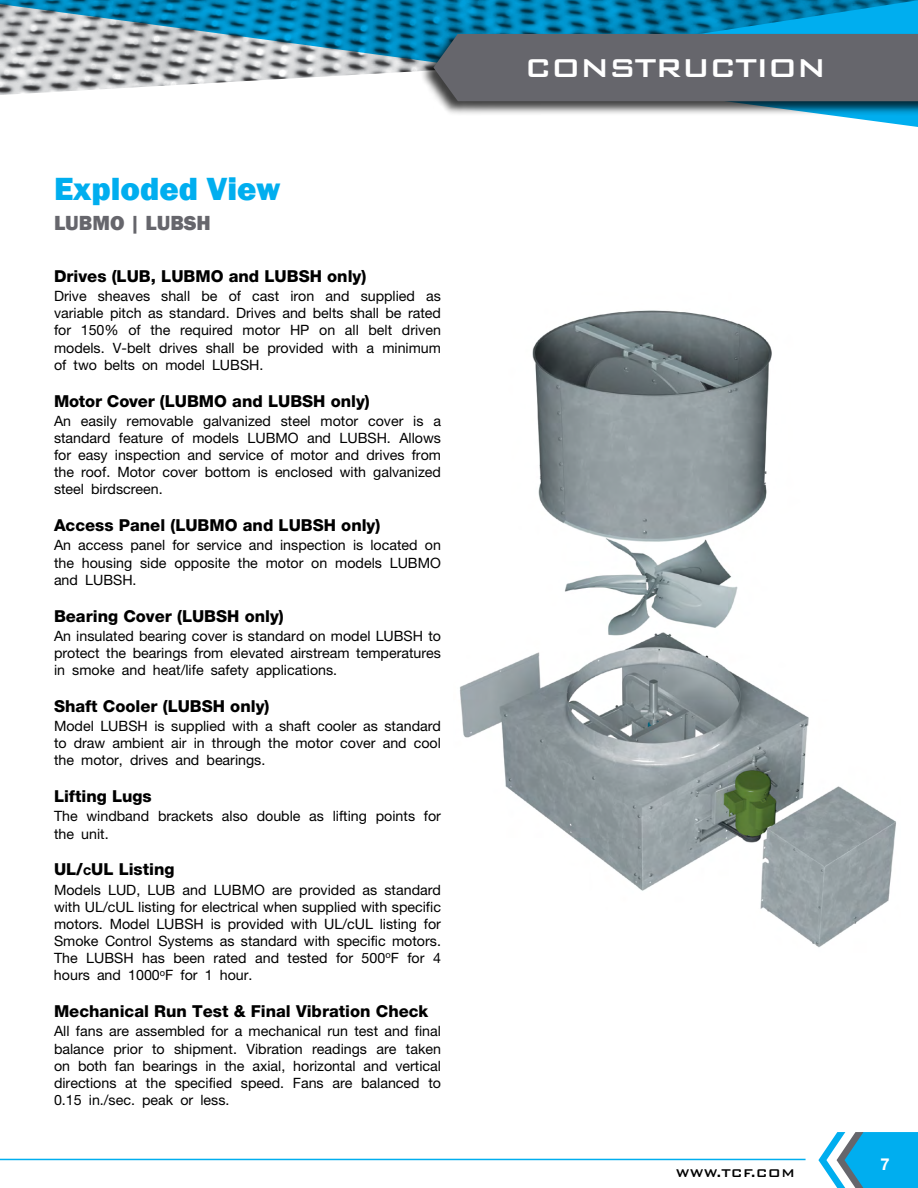
<style>
.page{position:relative;width:918px;height:1188px;background:#fff}
.page>*{position:absolute;margin:0;border:0;box-sizing:border-box;transform-origin:0 0}
.t1{font:500 34.5px "Bank Gothic BT";letter-spacing:-.04em;color:#fff}
.t2{font:800 33px "Franklin Gothic";color:#00aeef}
.t3{font:800 21px "Franklin Gothic";color:#66666c}
.t4{font:800 16.5px "Helvetica Neue";color:#000}
.t5{font:700 16.5px "Helvetica Neue";color:#fff}
.t6{font:500 15px "Bank Gothic BT";color:#000}
.t7{font:14.25px/17.1px "Helvetica Neue";color:#000;text-align:justify}
.s1{font-size:10.65px}
</style>
<div class="page">
<svg style="left:0;top:0;width:918px;height:127px"></svg>
<div style="left:419px;top:32px;width:499px;height:84px;background:#000;opacity:.75"></div>
<div style="left:434px;top:34px;width:484px;height:67px;background:#66666c"></div>
<svg style="left:818px;top:1132px;width:100px;height:56px"></svg>
<hr style="left:0;top:1159px;width:806px;height:1px;background:#00aeef">
<img style="left:460px;top:310px;width:436px;height:638px">
<h2 class="t2" style="left:54px;top:167px;width:228px">Exploded View</h2>
<h3 class="t3" style="left:54px;top:209px;width:158px">LUBMO | LUBSH</h3>
<p class="t4" style="left:54px;top:266px;width:314px">Drives (LUB, LUBMO and LUBSH only)</p>
<p class="t7" style="left:54px;top:287px;width:389px">Drive sheaves shall be of cast iron and supplied as variable pitch as standard. Drives and belts shall be rated for 150% of the required motor HP on all belt driven models. V-belt drives shall be provided with a minimum of two belts on model LUBSH.</p>
<p class="t4" style="left:54px;top:391px;width:317px">Motor Cover (LUBMO and LUBSH only)</p>
<p class="t7" style="left:54px;top:412px;width:389px">An easily removable galvanized steel motor cover is a standard feature of models LUBMO and LUBSH. Allows for easy inspection and service of motor and drives from the roof. Motor cover bottom is enclosed with galvanized steel birdscreen.</p>
<p class="t4" style="left:54px;top:515px;width:328px">Access Panel (LUBMO and LUBSH only)</p>
<p class="t7" style="left:54px;top:537px;width:389px">An access panel for service and inspection is located on the housing side opposite the motor on models LUBMO and LUBSH.</p>
<p class="t4" style="left:54px;top:606px;width:231px">Bearing Cover (LUBSH only)</p>
<p class="t7" style="left:54px;top:627px;width:389px">An insulated bearing cover is standard on model LUBSH to protect the bearings from elevated airstream temperatures in smoke and heat/life safety applications.</p>
<p class="t4" style="left:54px;top:696px;width:217px">Shaft Cooler (LUBSH only)</p>
<p class="t7" style="left:54px;top:717px;width:389px">Model LUBSH is supplied with a shaft cooler as standard to draw ambient air in through the motor cover and cool the motor, drives and bearings.</p>
<p class="t4" style="left:54px;top:787px;width:99px">Lifting Lugs</p>
<p class="t7" style="left:54px;top:808px;width:389px">The windband brackets also double as lifting points for the unit.</p>
<p class="t4" style="left:54px;top:860px;width:122px">UL/<span class="s1">C</span>UL Listing</p>
<p class="t7" style="left:54px;top:881px;width:389px">Models LUD, LUB and LUBMO are provided as standard with UL/cUL listing for electrical when supplied with specific motors. Model LUBSH is provided with UL/cUL listing for Smoke Control Systems as standard with specific motors.<br>The LUBSH has been rated and tested for 500<sup>o</sup>F for 4 hours and 1000<sup>o</sup>F for 1 hour.</p>
<p class="t4" style="left:54px;top:1001px;width:376px">Mechanical Run Test &amp; Final Vibration Check</p>
<p class="t7" style="left:54px;top:1023px;width:389px">All fans are assembled for a mechanical run test and final balance prior to shipment. Vibration readings are taken on both fan bearings in the axial, horizontal and vertical directions at the specified speed. Fans are balanced to 0.15 in./sec. peak or less.</p>
<h1 class="t1" style="left:525px;top:49px;width:303px">CONSTRUCTION</h1>
<p class="t6" style="left:676px;top:1165px;width:121px">WWW.TCF.COM</p>
<p class="t5" style="left:881px;top:1154px;width:11px">7</p>
</div>
